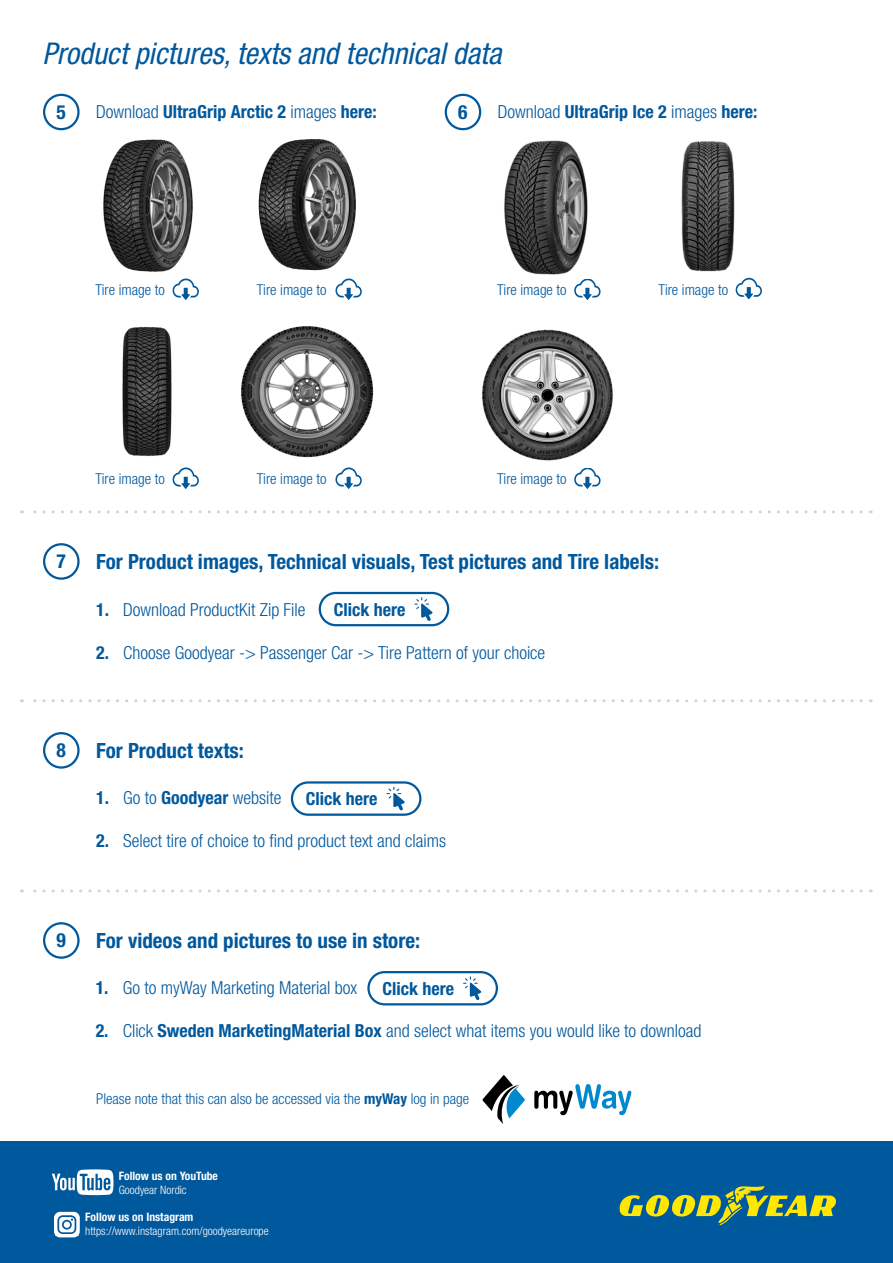
<style>
.page{position:relative;width:893px;height:1263px;background:#fff}
.page>*{position:absolute;margin:0;border:0;box-sizing:border-box;transform-origin:0 0}
.t1{font:italic condensed 30px "Helvetica Neue LT Pro";color:#00589d}
.t2{font:700 condensed 21px "Helvetica Neue LT Pro";color:#00589d}
.t3{font:700 condensed 19.5px "Helvetica Neue LT Pro";color:#00589d}
.t4{font:300 condensed 18px "Helvetica Neue LT Pro";color:#00589d}
.t5{font:700 condensed 18px "Helvetica Neue LT Pro";color:#00589d}
.t6{font:300 condensed 15px "Helvetica Neue LT Pro";color:#00589d}
.t7{font:300 condensed 11.7px "Helvetica Neue LT Pro";color:#fff}
.t8{font:700 condensed 11.7px "Helvetica Neue LT Pro";color:#fff}
.s1{font-weight:300}
.s2{font-weight:700}
</style>
<div class="page">
<div style="left:0;top:1142px;width:893px;height:121px;background:#00589d"></div>
<svg style="left:619px;top:1186px;width:217px;height:39px"></svg>
<svg style="left:54px;top:1212px;width:26px;height:25px"></svg>
<svg style="left:52px;top:1169px;width:61px;height:26px"></svg>
<div style="left:43px;top:94px;width:37px;height:36px;border:2px solid #00589d;border-radius:50%"></div>
<div style="left:445px;top:94px;width:36px;height:36px;border:2px solid #00589d;border-radius:50%"></div>
<div style="left:43px;top:543px;width:37px;height:37px;border:2px solid #00589d;border-radius:50%"></div>
<div style="left:43px;top:732px;width:37px;height:37px;border:2px solid #00589d;border-radius:50%"></div>
<div style="left:43px;top:922px;width:37px;height:37px;border:2px solid #00589d;border-radius:50%"></div>
<svg style="left:387px;top:787px;width:18px;height:24px"></svg>
<div style="left:291px;top:781px;width:130px;height:35px;border:2px solid #00589d;border-radius:16px"></div>
<svg style="left:414px;top:597px;width:18px;height:24px"></svg>
<div style="left:319px;top:592px;width:130px;height:34px;border:2px solid #00589d;border-radius:16px"></div>
<svg style="left:463px;top:976px;width:18px;height:24px"></svg>
<div style="left:367px;top:971px;width:131px;height:34px;border:2px solid #00589d;border-radius:16px"></div>
<svg style="left:21px;top:510px;width:840px;height:3px"></svg>
<svg style="left:21px;top:699px;width:840px;height:3px"></svg>
<svg style="left:21px;top:889px;width:840px;height:3px"></svg>
<svg style="left:482px;top:1075px;width:43px;height:49px"></svg>
<svg style="left:534px;top:1084px;width:97px;height:31px"></svg>
<svg style="left:173px;top:278px;width:26px;height:22px"></svg>
<svg style="left:574px;top:279px;width:26px;height:21px"></svg>
<svg style="left:335px;top:278px;width:27px;height:22px"></svg>
<svg style="left:736px;top:278px;width:26px;height:21px"></svg>
<svg style="left:173px;top:467px;width:26px;height:22px"></svg>
<svg style="left:574px;top:468px;width:26px;height:21px"></svg>
<svg style="left:335px;top:467px;width:27px;height:22px"></svg>
<img style="left:103px;top:139px;width:90px;height:133px">
<img style="left:258px;top:139px;width:98px;height:131px">
<img style="left:122px;top:326px;width:50px;height:131px">
<img style="left:241px;top:326px;width:132px;height:132px">
<img style="left:504px;top:140px;width:84px;height:135px">
<img style="left:681px;top:141px;width:54px;height:131px">
<img style="left:482px;top:329px;width:131px;height:132px">
<h1 class="t1" style="left:43px;top:36px;width:460px">Product pictures, texts and technical data</h1>
<p class="t3" style="left:56px;top:100px;width:11px">5</p>
<p class="t3" style="left:458px;top:100px;width:11px">6</p>
<p class="t5" style="left:96px;top:101px;width:282px"><span class="s1">Download</span> UltraGrip Arctic 2 <span class="s1">images</span> here:</p>
<p class="t5" style="left:498px;top:101px;width:261px"><span class="s1">Download</span> UltraGrip Ice 2 <span class="s1">images</span> here:</p>
<p class="t6" style="left:96px;top:281px;width:71px">Tire image to</p>
<p class="t6" style="left:257px;top:281px;width:71px">Tire image to</p>
<p class="t6" style="left:497px;top:281px;width:71px">Tire image to</p>
<p class="t6" style="left:659px;top:281px;width:71px">Tire image to</p>
<p class="t3" style="left:56px;top:550px;width:11px">7</p>
<p class="t6" style="left:96px;top:470px;width:71px">Tire image to</p>
<p class="t6" style="left:257px;top:470px;width:71px">Tire image to</p>
<p class="t6" style="left:497px;top:470px;width:71px">Tire image to</p>
<p class="t2" style="left:96px;top:549px;width:564px">For Product images, Technical visuals, Test pictures and Tire labels:</p>
<p class="t5" style="left:334px;top:598px;width:73px">Click here</p>
<p class="t4" style="left:96px;top:599px;width:211px"><span class="s2">1.</span> Download ProductKit Zip File</p>
<p class="t4" style="left:96px;top:642px;width:451px"><span class="s2">2.</span> Choose Goodyear -&gt; Passenger Car -&gt; Tire Pattern of your choice</p>
<p class="t3" style="left:56px;top:738px;width:11px">8</p>
<p class="t2" style="left:96px;top:738px;width:149px">For Product texts:</p>
<p class="t4" style="left:96px;top:787px;width:187px"><span class="s2">1.</span> Go to <span class="s2">Goodyear</span> website</p>
<p class="t4" style="left:96px;top:830px;width:352px"><span class="s2">2.</span> Select tire of choice to find product text and claims</p>
<p class="t5" style="left:306px;top:788px;width:73px">Click here</p>
<p class="t3" style="left:56px;top:929px;width:11px">9</p>
<p class="t2" style="left:96px;top:928px;width:325px">For videos and pictures to use in store:</p>
<p class="t4" style="left:96px;top:978px;width:263px"><span class="s2">1.</span> Go to myWay Marketing Material box</p>
<p class="t4" style="left:96px;top:1020px;width:607px"><span class="s2">2.</span> Click <span class="s2">Sweden MarketingMaterial Box</span> and select what items you would like to download</p>
<p class="t5" style="left:382px;top:977px;width:73px">Click here</p>
<p class="t6" style="left:96px;top:1090px;width:375px">Please note that this can also be accessed via the <span class="s2">myWay</span> log in page</p>
<p class="t8" style="left:119px;top:1168px;width:101px">Follow us on YouTube</p>
<p class="t7" style="left:119px;top:1183px;width:70px">Goodyear Nordic</p>
<p class="t8" style="left:85px;top:1210px;width:110px">Follow us on Instagram</p>
<p class="t7" style="left:85px;top:1224px;width:185px">https://www.instagram.com/goodyeareurope</p>
</div>
